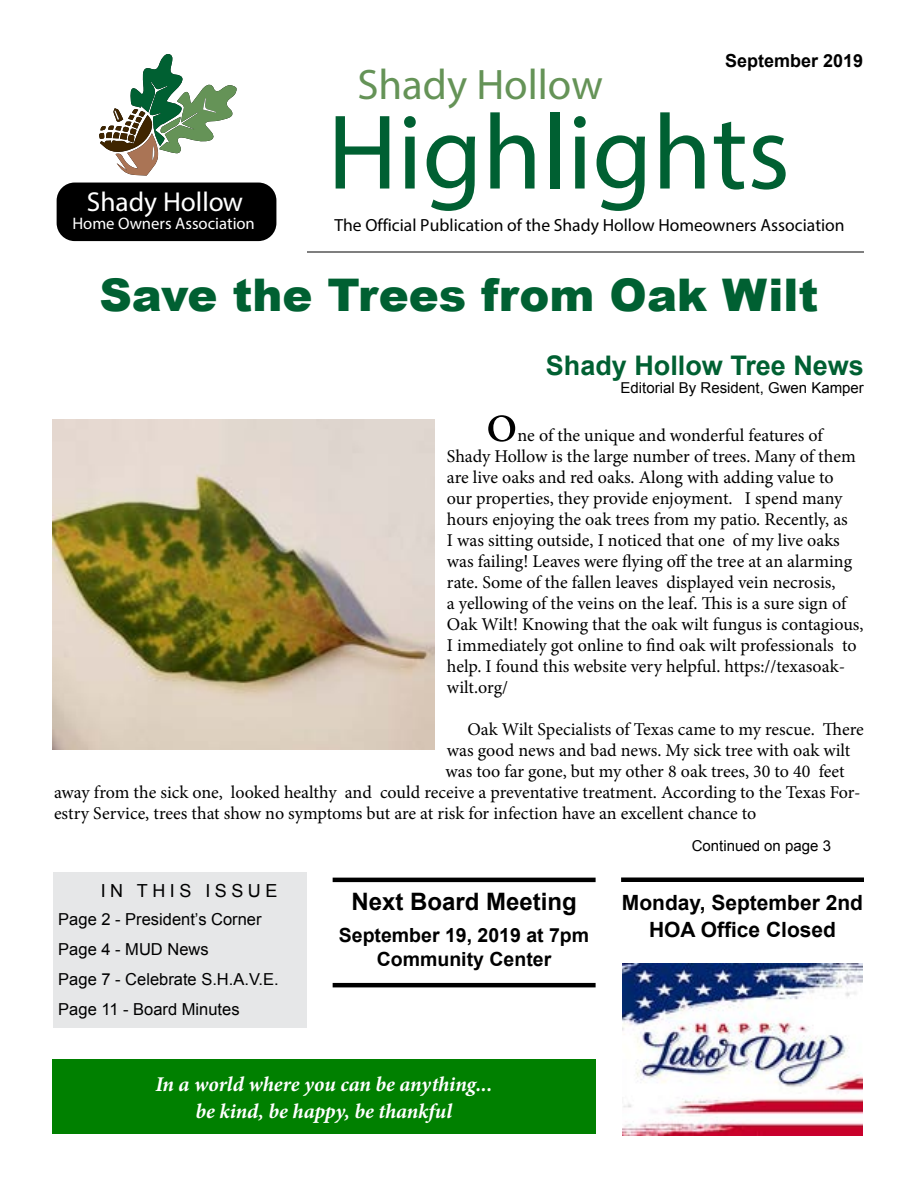
<style>
.page{position:relative;width:918px;height:1188px;background:#fff}
.page>*{position:absolute;margin:0;border:0;box-sizing:border-box;transform-origin:0 0}
.t1{font:107.25px "Myriad Pro";color:#006032}
.t2{font:54px "Minion Pro";color:#000}
.t3{font:900 45px "Arial";color:#006032}
.t4{font:42.75px "Myriad Pro";color:#659357}
.t5{font:27.45px "Myriad Pro";color:#fff}
.t6{font:700 27px "Arial";color:#006032}
.t7{font:700 24px "Arial";color:#000}
.t8{font:italic 700 21px/27px "Minion Pro";letter-spacing:-.005em;color:#fff;text-align:center}
.t9{font:700 21px/27px "Arial";color:#000;text-align:center}
.t10{font:700 19.5px/23.4px "Arial";color:#000;text-align:center}
.t11{font:18px/21px "Minion Pro";letter-spacing:-.005em;color:#000}
.t12{font:700 18px "Arial";color:#000}
.t13{font:18px "Arial";letter-spacing:.25em;color:#000}
.t14{font:17.55px "Myriad Pro";color:#000}
.t15{font:16.65px "Myriad Pro";color:#fff}
.t16{font:16.5px/30px "Arial";color:#000}
.t17{font:15px "Arial";color:#000}
</style>
<div class="page">
<div style="left:54px;top:873px;width:253px;height:155px;background:#e6e7e8"></div>
<hr style="left:307px;top:252px;width:557px;height:1px;background:#000">
<hr style="left:333px;top:983px;width:263px;height:4px;background:#000">
<div style="left:57px;top:183px;width:219px;height:58px;background:#000;border-radius:18px"></div>
<svg style="left:99px;top:54px;width:138px;height:122px"></svg>
<hr style="left:333px;top:878px;width:263px;height:4px;background:#000">
<img style="left:622px;top:964px;width:241px;height:171px">
<div style="left:52px;top:1059px;width:544px;height:75px;background:#008000"></div>
<hr style="left:621px;top:878px;width:243px;height:4px;background:#000">
<img style="left:52px;top:419px;width:382px;height:331px">
<h3 class="t5" style="left:87px;top:185px;width:157px">Shady Hollow</h3>
<p class="t15" style="left:72px;top:214px;width:184px">Home Owners Association</p>
<h3 class="t4" style="left:357px;top:59px;width:247px">Shady Hollow</h3>
<p class="t12" style="left:725px;top:49px;width:140px">September 2019</p>
<h1 class="t1" style="left:327px;top:86px;width:464px">Highlights</h1>
<p class="t14" style="left:334px;top:214px;width:512px">The Official Publication of the Shady Hollow Homeowners Association</p>
<h3 class="t3" style="left:99px;top:262px;width:721px">Save the Trees from Oak Wilt</h3>
<h3 class="t6" style="left:546px;top:347px;width:320px">Shady Hollow Tree News</h3>
<p class="t17" style="left:621px;top:378px;width:245px">Editorial By Resident, Gwen Kamper</p>
<h2 class="t2" style="left:486px;top:388px;width:33px">O</h2>
<p class="t11" style="left:447px;top:425px;width:418px;text-indent:71px">ne of the unique and wonderful features of Shady Hollow is the large number of trees. Many of them are live oaks and red oaks. Along with adding value to<br>our properties, they provide enjoyment. I spend many hours enjoying the oak trees from my patio. Recently, as<br>I was sitting outside, I noticed that one of my live oaks was failing! Leaves were flying off the tree at an alarming rate. Some of the fallen leaves displayed vein necrosis,<br>a yellowing of the veins on the leaf. This is a sure sign of Oak Wilt! Knowing that the oak wilt fungus is contagious, I immediately got online to find oak wilt professionals to help. I found this website very helpful. https://texasoak&shy;wilt.org/</p>
<p class="t11" style="left:467px;top:719px;width:398px">Oak Wilt Specialists of Texas came to my rescue. There</p>
<p class="t11" style="left:447px;top:740px;width:405px">was good news and bad news. My sick tree with oak wilt</p>
<p class="t11" style="left:446px;top:761px;width:401px">was too far gone, but my other 8 oak trees, 30 to 40 feet</p>
<p class="t11" style="left:54px;top:782px;width:808px">away from the sick one, looked healthy and could receive a preventative treatment. According to the Texas For-</p>
<p class="t11" style="left:54px;top:803px;width:704px">estry Service, trees that show no symptoms but are at risk for infection have an excellent chance to</p>
<p class="t13" style="left:101px;top:878px;width:178px">IN THIS ISSUE</p>
<p class="t16" style="left:58px;top:905px;width:222px">Page 2 - President’s Corner<br>Page 4 - MUD News<br>Page 7 - Celebrate S.H.A.V.E.<br>Page 11 - Board Minutes</p>
<h3 class="t7" style="left:351px;top:885px;width:227px">Next Board Meeting</h3>
<p class="t10" style="left:339px;top:924px;width:252px">September 19, 2019 at 7pm<br>Community Center</p>
<p class="t8" style="left:155px;top:1070px;width:338px">In a world where you can be anything... be kind, be happy, be thankful</p>
<p class="t17" style="left:692px;top:836px;width:141px">Continued on page 3</p>
<p class="t9" style="left:622px;top:889px;width:243px">Monday, September 2nd<br>HOA Office Closed</p>
</div>
